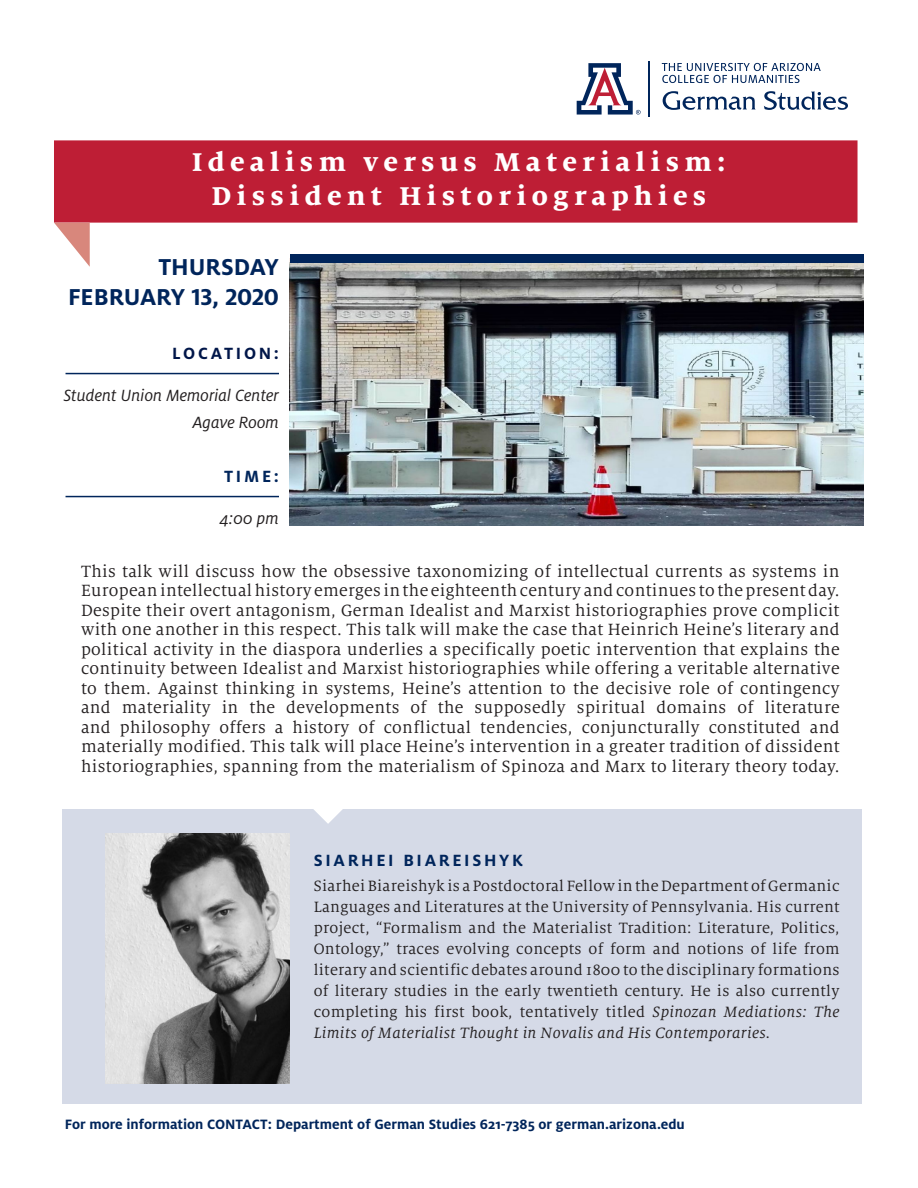
<style>
.page{position:relative;width:918px;height:1188px;background:#fff}
.page>*{position:absolute;margin:0;border:0;box-sizing:border-box;transform-origin:0 0}
.Main_heading_H1{font:800 28.5px "Milo Serif OT";letter-spacing:.19em;color:#fff}
.H3_italics_red{font:700 25.5px "Milo OT";letter-spacing:-.01em;color:#00255b}
.Body_copy{font:18px/19.5px "Milo Serif OT";letter-spacing:.02em;color:#231f20;text-align:justify}
.tiny_subheading_ital{font:italic 18px/27px "Milo OT";color:#231f20;text-align:right}
.H4_red{font:700 18px "Milo OT";letter-spacing:.15em;color:#00255b}
.H2_Red{font:700 18px "Milo OT";letter-spacing:.15em;color:#001649}
.H2_Red-2{font:700 18px "Milo OT";color:#00255b}
.t1{font:16.5px/21px "Milo Serif OT";letter-spacing:.02em;color:#231f20;text-align:justify}
.t2{font:700 15px "Milo OT";color:#00255b}
.s1{font-style:italic}
</style>
<div class="page">
<div style="left:63px;top:810px;width:799px;height:294px;background:#d5dae7"></div>
<svg style="left:303px;top:809px;width:51px;height:15px"></svg>
<img style="left:289px;top:263px;width:575px;height:262px">
<hr style="left:66px;top:373px;width:213px;height:1px;background:#00255b">
<hr style="left:66px;top:496px;width:213px;height:1px;background:#00255b">
<div style="left:54px;top:140px;width:804px;height:83px;background:#be1e35"></div>
<svg style="left:54px;top:223px;width:36px;height:44px"></svg>
<div style="left:290px;top:254px;width:574px;height:9px;background:#00255b"></div>
<svg style="left:576px;top:63px;width:65px;height:52px"></svg>
<svg style="left:663px;top:91px;width:185px;height:19px"></svg>
<svg style="left:662px;top:63px;width:159px;height:20px"></svg>
<hr style="left:648px;top:61px;width:1px;height:56px;background:#00255b">
<img style="left:105px;top:834px;width:184px;height:249px">
<p class="Main_heading_H1" style="left:192px;top:146px;width:535px">Idealism versus Materialism:</p>
<p class="Main_heading_H1" style="left:212px;top:181px;width:496px">Dissident Historiographies</p>
<p class="H3_italics_red" style="left:158px;top:252px;width:122px">THURSDAY</p>
<p class="H3_italics_red" style="left:68px;top:283px;width:212px">FEBRUARY 13, 2020</p>
<p class="H2_Red" style="left:172px;top:343px;width:108px">LOCATION:</p>
<p class="tiny_subheading_ital" style="left:64px;top:382px;width:217px">Student Union Memorial Center<br>Agave Room</p>
<p class="H2_Red-2" style="left:224px;top:466px;width:56px">TIME:</p>
<p class="tiny_subheading_ital" style="left:220px;top:505px;width:61px">4:00 pm</p>
<p class="Body_copy" style="left:81px;top:562px;width:760px">This talk will discuss how the obsessive taxonomizing of intellectual currents as systems in European intellectual history emerges in the eighteenth century and continues to the present day.<br>Despite their overt antagonism, German Idealist and Marxist historiographies prove complicit with one another in this respect. This talk will make the case that Heinrich Heine’s literary and political activity in the diaspora underlies a specifically poetic intervention that explains the continuity between Idealist and Marxist historiographies while offering a veritable alternative to them. Against thinking in systems, Heine’s attention to the decisive role of contingency and materiality in the developments of the supposedly spiritual domains of literature and philosophy offers a history of conflictual tendencies, conjuncturally constituted and materially modified. This talk will place Heine’s intervention in a greater tradition of dissident historiographies, spanning from the materialism of Spinoza and Marx to literary theory today.</p>
<p class="H4_red" style="left:314px;top:850px;width:211px">SIARHEI BIAREISHYK</p>
<p class="t1" style="left:314px;top:875px;width:527px">Siarhei Biareishyk is a Postdoctoral Fellow in the Department of Germanic Languages and Literatures at the University of Pennsylvania. His current project, “Formalism and the Materialist Tradition: Literature, Politics, Ontology,” traces evolving concepts of form and notions of life from literary and scientific debates around 1800 to the disciplinary formations of literary studies in the early twentieth century. He is also currently completing his first book, tentatively titled <span class="s1">Spinozan Mediations: The Limits of Materialist Thought in Novalis and His Contemporaries.</span></p>
<p class="t2" style="left:65px;top:1115px;width:621px">For more information CONTACT: Department of German Studies 621-7385 or german.arizona.edu</p>
</div>
